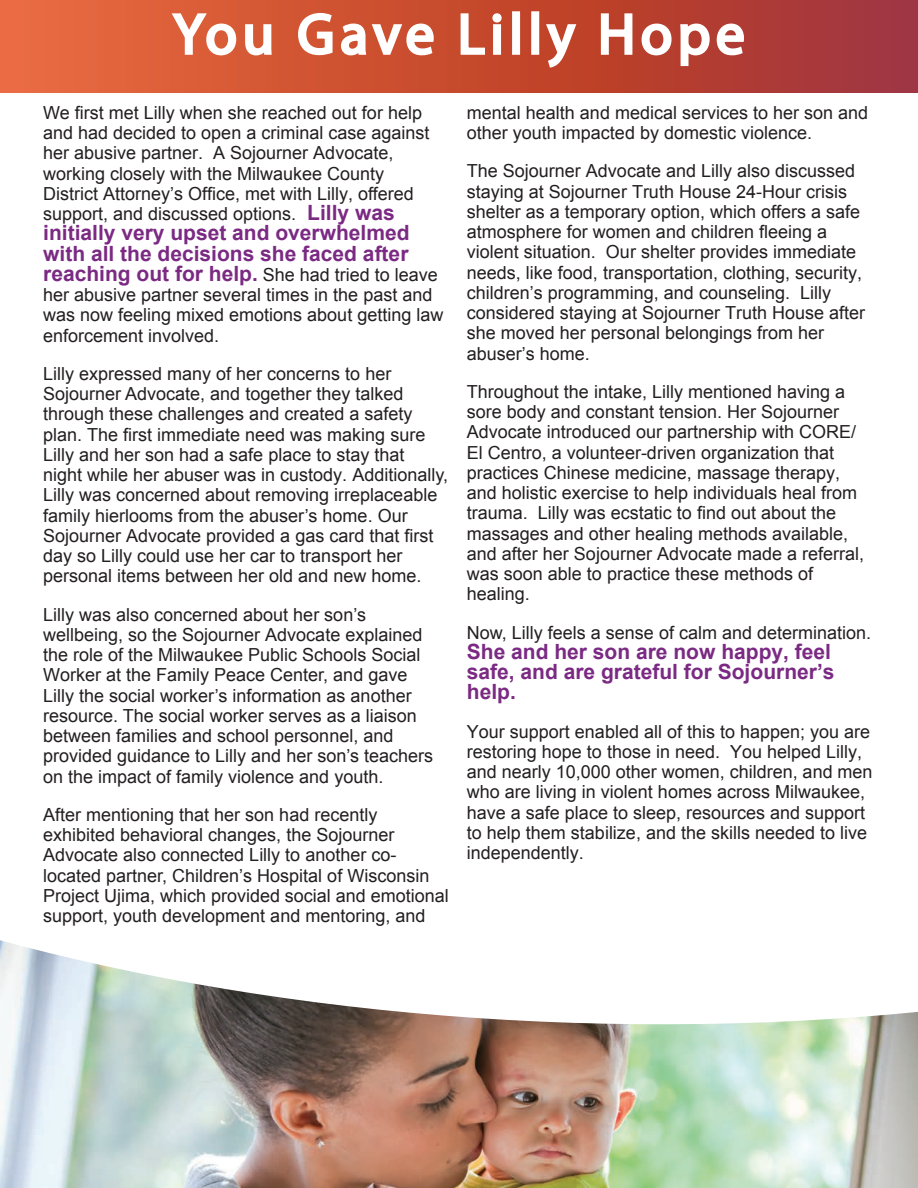
<style>
.page{position:relative;width:918px;height:1188px;background:#fff}
.page>*{position:absolute;margin:0;border:0;box-sizing:border-box;transform-origin:0 0}
.t1{font:57px "Myriad Pro";letter-spacing:.1em;color:#fff}
.t2{font:700 21px/20.2px "Arial";color:#7b2a83}
.t3{font:18px/20.2px "Arial";color:#231f20}
.s1{font-weight:700;font-size:21px;color:#7b2a83}
.s2{font-weight:400;font-size:18px;color:#231f20}
</style>
<div class="page">
<img style="left:0;top:1049px;width:918px;height:139px">
<svg style="left:0;top:940px;width:918px;height:109px"></svg>
<svg style="left:0;top:0;width:918px;height:93px;background:#c54c36"></svg>
<svg style="left:169px;top:11px;width:69px;height:46px"></svg>
<svg style="left:244px;top:23px;width:29px;height:34px"></svg>
<svg style="left:297px;top:11px;width:138px;height:46px"></svg>
<svg style="left:459px;top:12px;width:44px;height:44px"></svg>
<div style="left:512px;top:11px;width:8px;height:44px;border:3px solid #fff"></div>
<div style="left:531px;top:11px;width:8px;height:44px;border:3px solid #fff"></div>
<svg style="left:544px;top:22px;width:35px;height:47px"></svg>
<svg style="left:599px;top:12px;width:35px;height:44px"></svg>
<svg style="left:640px;top:22px;width:33px;height:35px"></svg>
<svg style="left:679px;top:22px;width:67px;height:46px"></svg>
<h1 class="t1" style="left:173px;top:-1px;width:573px">You Gave Lilly Hope</h1>
<p class="t3" style="left:43px;top:103px;width:388px">We first met Lilly when she reached out for help and had decided to open a criminal case against her abusive partner. A Sojourner Advocate, working closely with the Milwaukee County District Attorney’s Office, met with Lilly, offered support, and discussed options. <span class="s1">Lilly was</span></p>
<p class="t2" style="left:43px;top:223px;width:396px">initially very upset and overwhelmed with all the decisions she faced after reaching out for help. <span class="s2">She had tried to leave</span></p>
<p class="t3" style="left:43px;top:285px;width:402px">her abusive partner several times in the past and was now feeling mixed emotions about getting law enforcement involved.</p>
<p class="t3" style="left:43px;top:364px;width:406px">Lilly expressed many of her concerns to her Sojourner Advocate, and together they talked through these challenges and created a safety plan. The first immediate need was making sure Lilly and her son had a safe place to stay that<br>night while her abuser was in custody. Additionally, Lilly was concerned about removing irreplaceable family hierlooms from the abuser’s home. Our Sojourner Advocate provided a gas card that first day so Lilly could use her car to transport her personal items between her old and new home.</p>
<p class="t3" style="left:43px;top:604px;width:391px">Lilly was also concerned about her son’s wellbeing, so the Sojourner Advocate explained the role of the Milwaukee Public Schools Social Worker at the Family Peace Center, and gave Lilly the social worker’s information as another resource. The social worker serves as a liaison between families and school personnel, and provided guidance to Lilly and her son’s teachers on the impact of family violence and youth.</p>
<p class="t3" style="left:43px;top:805px;width:407px">After mentioning that her son had recently exhibited behavioral changes, the Sojourner Advocate also connected Lilly to another co&shy;located partner, Children’s Hospital of Wisconsin Project Ujima, which provided social and emotional support, youth development and mentoring, and</p>
<p class="t3" style="left:467px;top:103px;width:403px">mental health and medical services to her son and other youth impacted by domestic violence.</p>
<p class="t3" style="left:467px;top:161px;width:400px">The Sojourner Advocate and Lilly also discussed staying at Sojourner Truth House 24-Hour crisis shelter as a temporary option, which offers a safe atmosphere for women and children fleeing a violent situation. Our shelter provides immediate needs, like food, transportation, clothing, security, children’s programming, and counseling. Lilly considered staying at Sojourner Truth House after she moved her personal belongings from her abuser’s home.</p>
<p class="t3" style="left:467px;top:382px;width:399px">Throughout the intake, Lilly mentioned having a sore body and constant tension. Her Sojourner Advocate introduced our partnership with CORE/ El Centro, a volunteer-driven organization that practices Chinese medicine, massage therapy, and holistic exercise to help individuals heal from trauma. Lilly was ecstatic to find out about the massages and other healing methods available, and after her Sojourner Advocate made a referral, was soon able to practice these methods of healing.</p>
<p class="t3" style="left:467px;top:622px;width:406px">Now, Lilly feels a sense of calm and determination.</p>
<p class="t2" style="left:467px;top:642px;width:369px">She and her son are now happy, feel safe, and are grateful for Sojourner’s help.</p>
<p class="t3" style="left:467px;top:721px;width:407px">Your support enabled all of this to happen; you are restoring hope to those in need. You helped Lilly, and nearly 10,000 other women, children, and men who are living in violent homes across Milwaukee, have a safe place to sleep, resources and support to help them stabilize, and the skills needed to live independently.</p>
</div>
